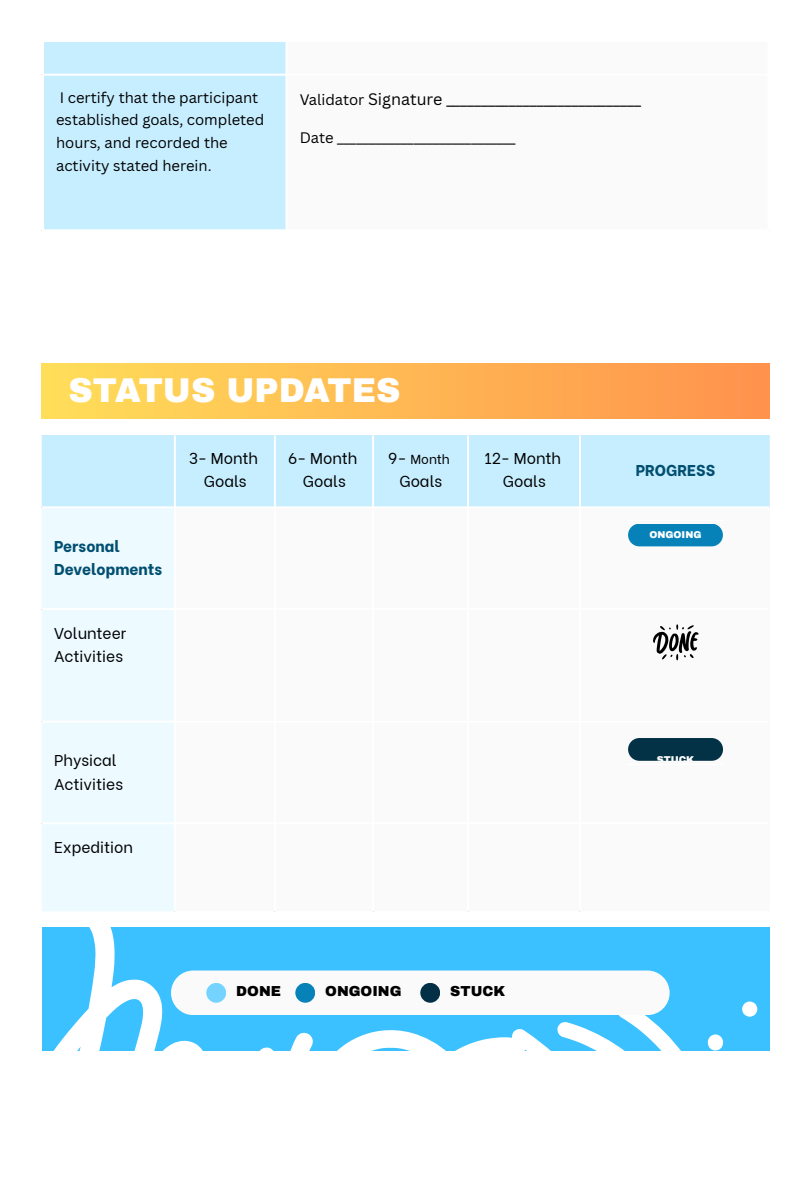
<style>
.page{position:relative;width:810px;height:1181px;background:#fff}
.page>*{position:absolute;margin:0;border:0;box-sizing:border-box;transform-origin:0 0}
.t1{font:900 33.75px "Archivo";color:#fff}
.t2{font:16.2px "Canva Sans";color:#000}
.t3{font:15.6px/23.4px "Be Vietnam";color:#000;text-align:center}
.t4{font:800 15.6px/23.4px "Be Vietnam";color:#014f70}
.t5{font:14.85px/22.5px "Canva Sans";color:#000}
.t6{font:900 14.1px "Archivo";color:#000}
.t7{font:13.05px "Be Vietnam";color:#000}
.t8{font:900 9.6px "Archivo";color:#fff}
.s1{font-size:14.85px}
.s2{font-size:15.6px}
</style>
<div class="page">
<div style="left:44px;top:43px;width:242px;height:186px;background:#c7eeff"></div>
<hr style="left:42px;top:74px;width:727px;height:2px;background:#fff">
<div style="left:42px;top:363px;width:728px;height:56px;background:linear-gradient(to right,#ffde59,#ff924d)"></div>
<div style="left:42px;top:435px;width:728px;height:71px;background:#c7eeff"></div>
<div style="left:42px;top:508px;width:132px;height:403px;background:#edfaff"></div>
<svg style="left:628px;top:530px;width:95px;height:17px"></svg>
<div style="left:628px;top:523px;width:95px;height:23px;background:#0782b8;border-radius:11px"></div>
<svg style="left:653px;top:624px;width:46px;height:36px"></svg>
<svg style="left:628px;top:738px;width:95px;height:23px"></svg>
<div style="left:628px;top:738px;width:95px;height:22px;background:#033247;border-radius:11px"></div>
<hr style="left:174px;top:435px;width:2px;height:476px;background:#fff">
<hr style="left:274px;top:435px;width:2px;height:476px;background:#fff">
<hr style="left:372px;top:435px;width:2px;height:476px;background:#fff">
<hr style="left:467px;top:435px;width:2px;height:476px;background:#fff">
<hr style="left:579px;top:435px;width:2px;height:476px;background:#fff">
<hr style="left:42px;top:608px;width:728px;height:2px;background:#fff">
<hr style="left:42px;top:720px;width:728px;height:2px;background:#fff">
<hr style="left:42px;top:822px;width:728px;height:2px;background:#fff">
<svg style="left:42px;top:927px;width:715px;height:123px;background:#58cafe"></svg>
<div style="left:171px;top:970px;width:499px;height:45px;background:#fafafa;border-radius:22px"></div>
<div style="left:206px;top:982px;width:20px;height:20px;background:#75d4ff;border-radius:50%"></div>
<div style="left:295px;top:982px;width:20px;height:20px;background:#0782b8;border-radius:50%"></div>
<div style="left:420px;top:982px;width:20px;height:20px;background:#043047;border-radius:50%"></div>
<p class="t5" style="left:56px;top:86px;width:210px">I certify that the participant established goals, completed hours, and recorded the activity stated herein.</p>
<p class="t2" style="left:300px;top:88px;width:343px"><span class="s1">Validator</span> Signature ____________________________</p>
<p class="t5" style="left:300px;top:126px;width:217px">Date ____________________________</p>
<p class="t1" style="left:68px;top:372px;width:334px">STATUS UPDATES</p>
<p class="t4" style="left:54px;top:533px;width:110px">Personal<br>Developments</p>
<p class="t3" style="left:54px;top:620px;width:74px;text-align:left">Volunteer<br>Activities</p>
<p class="t3" style="left:189px;top:445px;width:71px">3- Month<br>Goals</p>
<p class="t3" style="left:288px;top:445px;width:71px">6- Month<br>Goals</p>
<h1 class="t7" style="left:388px;top:448px;width:63px"><span class="s2">9-</span> Month</h1>
<h1 class="t3" style="left:399px;top:468px;width:44px">Goals</h1>
<p class="t3" style="left:484px;top:445px;width:79px">12- Month<br>Goals</p>
<p class="t4" style="left:636px;top:457px;width:81px">PROGRESS</p>
<p class="t8" style="left:650px;top:530px;width:53px">ONGOING</p>
<p class="t3" style="left:54px;top:747px;width:70px;text-align:left">Physical<br>Activities</p>
<p class="t8" style="left:657px;top:754px;width:39px">STUCK</p>
<p class="t3" style="left:54px;top:834px;width:80px">Expedition</p>
<p class="t6" style="left:236px;top:984px;width:46px">DONE</p>
<p class="t6" style="left:325px;top:984px;width:78px">ONGOING</p>
<p class="t6" style="left:450px;top:984px;width:56px">STUCK</p>
</div>
